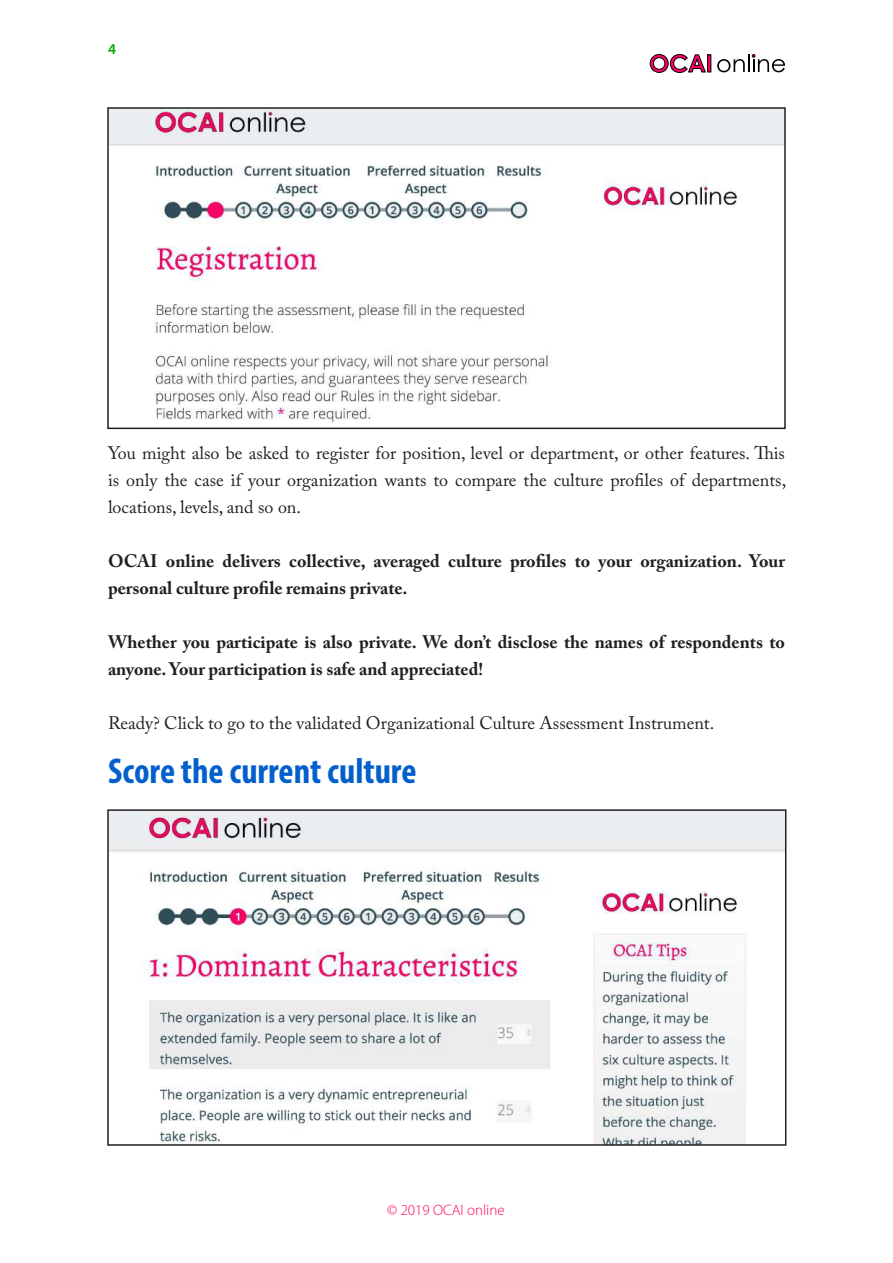
<style>
.page{position:relative;width:893px;height:1263px;background:#fff}
.page>*{position:absolute;margin:0;border:0;box-sizing:border-box;transform-origin:0 0}
.t1{font:700 condensed 36px "Myriad Pro";color:#035fcc}
.t2{font:18px/27px "Adobe Caslon Pro";color:#221f1f;text-align:justify}
.t3{font:700 18px/27px "Adobe Caslon Pro";color:#221f1f}
.t4{font:300 15px "Myriad Pro";color:#ff0056}
.t5{font:600 15px "Myriad Pro";color:#00a800}
</style>
<div class="page">
<svg style="left:650px;top:54px;width:56px;height:19px"></svg>
<div style="left:707px;top:55px;width:4px;height:17px;border:1px solid #000"></div>
<svg style="left:717px;top:54px;width:68px;height:18px"></svg>
<img style="left:110px;top:110px;width:673px;height:313px">
<div style="left:107px;top:107px;width:679px;height:322px;border:2px solid #221f1f"></div>
<img style="left:110px;top:812px;width:673px;height:331px">
<div style="left:107px;top:809px;width:679px;height:337px;border:2px solid #221f1f"></div>
<p class="t5" style="left:108px;top:40px;width:10px">4</p>
<p class="t2" style="left:108px;top:441px;width:680px">You might also be asked to register for position, level or department, or other features. This is only the case if your organization wants to compare the culture profiles of departments, locations, levels, and so on.</p>
<p class="t3" style="left:108px;top:549px;width:678px">OCAI online delivers collective, averaged culture profiles to your organization. Your personal culture profile remains private.</p>
<p class="t3" style="left:108px;top:630px;width:678px">Whether you participate is also private. We don’t disclose the names of respondents to anyone. Your participation is safe and appreciated!</p>
<p class="t2" style="left:108px;top:711px;width:608px">Ready? Click to go to the validated Organizational Culture Assessment Instrument.</p>
<h1 class="t1" style="left:108px;top:758px;width:310px">Score the current culture</h1>
<p class="t4" style="left:387px;top:1201px;width:119px">© 2019 OCAI online</p>
</div>
